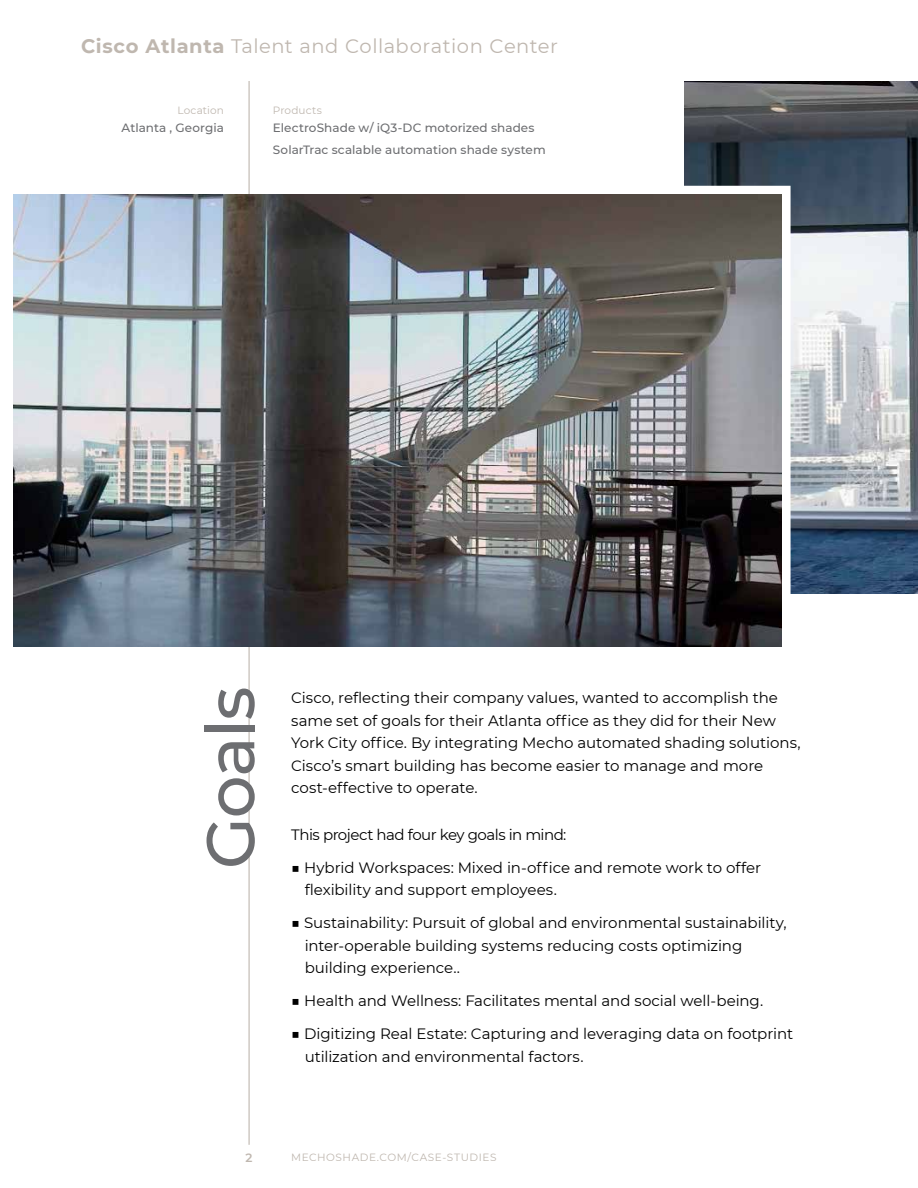
<style>
.page{position:relative;width:918px;height:1188px;background:#fff}
.page>*{position:absolute;margin:0;border:0;box-sizing:border-box;transform-origin:0 0}
.t1{font:500 67.5px "Montserrat";letter-spacing:-.02em;color:#6d6e71}
.t2{font:19.5px "Montserrat";letter-spacing:.025em;color:#bfb7af}
.t3{font:15px/22.5px "Montserrat";letter-spacing:-.005em;color:#000}
.t4{font:15px "Montserrat";letter-spacing:-.035em;color:#000}
.t5{font:500 12px/21.1px "Montserrat";letter-spacing:.01em;color:#6d6e71}
.t6{font:600 12px "Montserrat";color:#bfb7af}
.t7{font:10.5px "Montserrat";letter-spacing:.045em;color:#bfb7af}
.t8{font:10.5px "Montserrat";letter-spacing:.015em;color:#bfb7af}
.s1{font-weight:700}
</style>
<div class="page">
<hr style="left:249px;top:81px;width:1px;height:1064px;background:#bfb7af">
<img style="left:685px;top:81px;width:233px;height:513px">
<svg style="left:307px;top:181px;width:488px;height:413px"></svg>
<img style="left:14px;top:195px;width:768px;height:452px">
<h2 class="t2" style="left:81px;top:33px;width:478px"><span class="s1">Cisco Atlanta</span> Talent and Collaboration Center</h2>
<p class="t8" style="left:177px;top:103px;width:48px">Location</p>
<p class="t5" style="left:122px;top:117px;width:104px">Atlanta , Georgia</p>
<p class="t8" style="left:273px;top:103px;width:50px">Products</p>
<p class="t5" style="left:273px;top:117px;width:274px">ElectroShade w/ iQ3-DC motorized shades<br>SolarTrac scalable automation shade system</p>
<h1 class="t1" style="left:183px;top:869px;width:184px;rotate:-90deg">Goals</h1>
<p class="t3" style="left:291px;top:686px;width:511px">Cisco, reflecting their company values, wanted to accomplish the same set of goals for their Atlanta office as they did for their New York City office. By integrating Mecho automated shading solutions, Cisco’s smart building has become easier to manage and more cost-effective to operate.</p>
<p class="t4" style="left:291px;top:824px;width:277px">This project had four key goals in mind:</p>
<p class="t3" style="left:305px;top:856px;width:458px;text-indent:-14px">■ Hybrid Workspaces: Mixed in-office and remote work to offer flexibility and support employees.</p>
<p class="t3" style="left:305px;top:911px;width:483px;text-indent:-14px">■ Sustainability: Pursuit of global and environmental sustainability, inter-operable building systems reducing costs optimizing building experience..</p>
<p class="t3" style="left:291px;top:989px;width:473px">■ Health and Wellness: Facilitates mental and social well-being.</p>
<p class="t3" style="left:305px;top:1022px;width:490px;text-indent:-14px">■ Digitizing Real Estate: Capturing and leveraging data on footprint utilization and environmental factors.</p>
<p class="t6" style="left:245px;top:1149px;width:8px">2</p>
<p class="t7" style="left:291px;top:1150px;width:207px">MECHOSHADE.COM/CASE-STUDIES</p>
</div>
